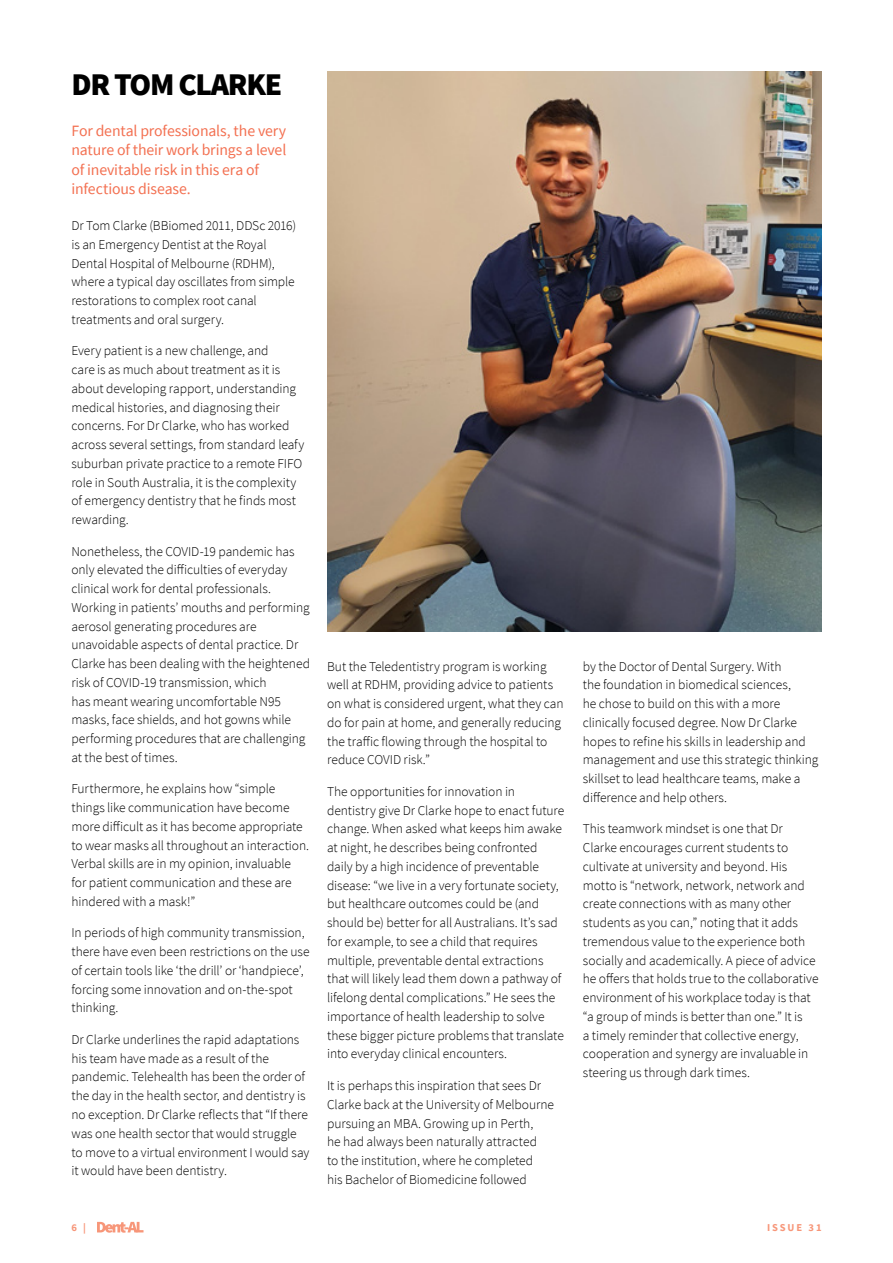
<style>
.page{position:relative;width:893px;height:1263px;background:#fff}
.page>*{position:absolute;margin:0;border:0;box-sizing:border-box;transform-origin:0 0}
.CHIRON_-_Heading_1{font:900 31.5px "Source Sans Pro";letter-spacing:-.04em;color:#000}
.CHIRON_-_Intro{font:15.75px/19.5px "Source Sans Pro";letter-spacing:-.01em;color:#f37051}
.CHIRON_-_Body_Copy{font:300 13.5px/18.8px "Source Sans Pro";letter-spacing:-.005em;color:#000}
.t1{font:700 10.5px "Source Sans Pro";letter-spacing:.19em;color:#f79679}
</style>
<div class="page">
<img style="left:327px;top:71px;width:494px;height:560px">
<svg style="left:97px;top:1222px;width:47px;height:11px"></svg>
<p class="CHIRON_-_Heading_1" style="left:71px;top:63px;width:212px">DR TOM CLARKE</p>
<p class="CHIRON_-_Intro" style="left:71px;top:121px;width:216px">For dental professionals, the very nature of their work brings a level of inevitable risk in this era of infectious disease.</p>
<p class="CHIRON_-_Body_Copy" style="left:71px;top:216px;width:226px">Dr Tom Clarke (BBiomed 2011, DDSc 2016) is an Emergency Dentist at the Royal Dental Hospital of Melbourne (RDHM), where a typical day oscillates from simple restorations to complex root canal treatments and oral surgery.</p>
<p class="CHIRON_-_Body_Copy" style="left:71px;top:341px;width:234px">Every patient is a new challenge, and<br>care is as much about treatment as it is about developing rapport, understanding medical histories, and diagnosing their concerns. For Dr Clarke, who has worked across several settings, from standard leafy suburban private practice to a remote FIFO role in South Australia, it is the complexity of emergency dentistry that he finds most rewarding.</p>
<p class="CHIRON_-_Body_Copy" style="left:71px;top:542px;width:240px">Nonetheless, the COVID-19 pandemic has only elevated the difficulties of everyday clinical work for dental professionals.<br>Working in patients’ mouths and performing aerosol generating procedures are unavoidable aspects of dental practice. Dr Clarke has been dealing with the heightened risk of COVID-19 transmission, which<br>has meant wearing uncomfortable N95 masks, face shields, and hot gowns while performing procedures that are challenging at the best of times.</p>
<p class="CHIRON_-_Body_Copy" style="left:71px;top:780px;width:239px">Furthermore, he explains how “simple things like communication have become more difficult as it has become appropriate to wear masks all throughout an interaction.<br>Verbal skills are in my opinion, invaluable<br>for patient communication and these are hindered with a mask!”</p>
<p class="CHIRON_-_Body_Copy" style="left:71px;top:924px;width:240px">In periods of high community transmission, there have even been restrictions on the use of certain tools like ‘the drill’ or ‘handpiece’, forcing some innovation and on-the-spot thinking.</p>
<p class="CHIRON_-_Body_Copy" style="left:71px;top:1030px;width:239px">Dr Clarke underlines the rapid adaptations his team have made as a result of the pandemic. Telehealth has been the order of the day in the health sector, and dentistry is no exception. Dr Clarke reflects that “If there was one health sector that would struggle to move to a virtual environment I would say it would have been dentistry.</p>
<p class="CHIRON_-_Body_Copy" style="left:327px;top:657px;width:238px">But the Teledentistry program is working well at RDHM, providing advice to patients on what is considered urgent, what they can do for pain at home, and generally reducing the traffic flowing through the hospital to reduce COVID risk.”</p>
<p class="CHIRON_-_Body_Copy" style="left:327px;top:782px;width:239px">The opportunities for innovation in dentistry give Dr Clarke hope to enact future change. When asked what keeps him awake at night, he describes being confronted daily by a high incidence of preventable disease: “we live in a very fortunate society, but healthcare outcomes could be (and should be) better for all Australians. It’s sad for example, to see a child that requires multiple, preventable dental extractions that will likely lead them down a pathway of lifelong dental complications.” He sees the importance of health leadership to solve these bigger picture problems that translate into everyday clinical encounters.</p>
<p class="CHIRON_-_Body_Copy" style="left:327px;top:1076px;width:228px">It is perhaps this inspiration that sees Dr Clarke back at the University of Melbourne pursuing an MBA. Growing up in Perth,<br>he had always been naturally attracted<br>to the institution, where he completed<br>his Bachelor of Biomedicine followed</p>
<p class="CHIRON_-_Body_Copy" style="left:583px;top:657px;width:237px">by the Doctor of Dental Surgery. With<br>the foundation in biomedical sciences,<br>he chose to build on this with a more clinically focused degree. Now Dr Clarke hopes to refine his skills in leadership and management and use this strategic thinking skillset to lead healthcare teams, make a difference and help others.</p>
<p class="CHIRON_-_Body_Copy" style="left:583px;top:820px;width:237px">This teamwork mindset is one that Dr Clarke encourages current students to cultivate at university and beyond. His motto is “network, network, network and create connections with as many other students as you can,” noting that it adds tremendous value to the experience both socially and academically. A piece of advice he offers that holds true to the collaborative environment of his workplace today is that “a group of minds is better than one.” It is<br>a timely reminder that collective energy, cooperation and synergy are invaluable in steering us through dark times.</p>
<p class="t1" style="left:71px;top:1220px;width:16px">6 |</p>
<p class="t1" style="left:767px;top:1220px;width:56px">ISSUE 31</p>
</div>
